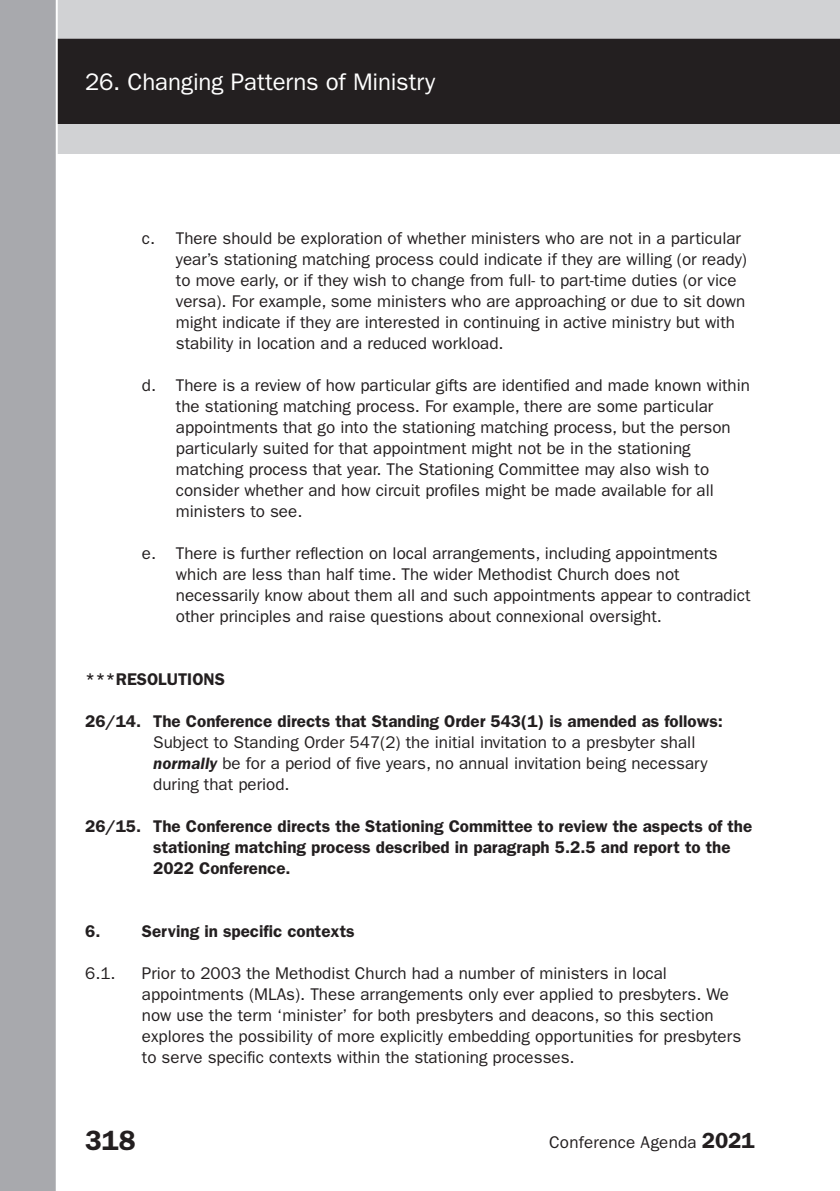
<style>
.page{position:relative;width:840px;height:1191px;background:#fff}
.page>*{position:absolute;margin:0;border:0;box-sizing:border-box;transform-origin:0 0}
.t1{font:600 28px "Franklin Gothic";color:#231f20}
.t2{font:24px "Franklin Gothic";letter-spacing:-.005em;color:#fff}
.t3{font:17px/21px "Franklin Gothic";color:#231f20}
.t4{font:600 17px/21px "Franklin Gothic";color:#231f20}
.s1{font-weight:600}
.s2{font-weight:600;font-style:italic}
.s3{font-weight:600;font-size:22px}
</style>
<div class="page">
<div style="left:0;top:0;width:839px;height:154px;background:#d1d2d4"></div>
<div style="left:58px;top:39px;width:781px;height:85px;background:#231f20"></div>
<div style="left:0;top:0;width:58px;height:1191px;background:#a8a9ad"></div>
<h2 class="t2" style="left:85px;top:68px;width:351px">26. Changing Patterns of Ministry</h2>
<p class="t3" style="left:176px;top:227px;width:572px;text-indent:-34px">c. There should be exploration of whether ministers who are not in a particular year’s stationing matching process could indicate if they are willing (or ready) to move early, or if they wish to change from full- to part-time duties (or vice versa). For example, some ministers who are approaching or due to sit down might indicate if they are interested in continuing in active ministry but with stability in location and a reduced workload.</p>
<p class="t3" style="left:176px;top:374px;width:575px;text-indent:-34px">d. There is a review of how particular gifts are identified and made known within the stationing matching process. For example, there are some particular appointments that go into the stationing matching process, but the person particularly suited for that appointment might not be in the stationing matching process that year. The Stationing Committee may also wish to consider whether and how circuit profiles might be made available for all ministers to see.</p>
<p class="t3" style="left:176px;top:542px;width:575px;text-indent:-34px">e. There is further reflection on local arrangements, including appointments which are less than half time. The wider Methodist Church does not necessarily know about them all and such appointments appear to contradict other principles and raise questions about connexional oversight.</p>
<p class="t4" style="left:85px;top:668px;width:141px">***RESOLUTIONS</p>
<p class="t3" style="left:153px;top:710px;width:571px;text-indent:-68px"><span class="s1">26/14. The Conference directs that Standing Order 543(1) is amended as follows:<br></span>Subject to Standing Order 547(2) the initial invitation to a presbyter shall <span class="s2">normally</span> be for a period of five years, no annual invitation being necessary during that period.</p>
<p class="t4" style="left:153px;top:815px;width:600px;text-indent:-68px">26/15. The Conference directs the Stationing Committee to review the aspects of the stationing matching process described in paragraph 5.2.5 and report to the<br>2022 Conference.</p>
<p class="t4" style="left:85px;top:920px;width:17px">6.</p>
<p class="t4" style="left:142px;top:920px;width:214px">Serving in specific contexts</p>
<p class="t3" style="left:85px;top:962px;width:32px">6.1.</p>
<p class="t3" style="left:142px;top:962px;width:600px">Prior to 2003 the Methodist Church had a number of ministers in local appointments (MLAs). These arrangements only ever applied to presbyters. We now use the term ‘minister’ for both presbyters and deacons, so this section explores the possibility of more explicitly embedding opportunities for presbyters to serve specific contexts within the stationing processes.</p>
<h1 class="t1" style="left:85px;top:1124px;width:52px">318</h1>
<p class="t3" style="left:549px;top:1132px;width:207px">Conference Agenda <span class="s3">2021</span></p>
</div>
